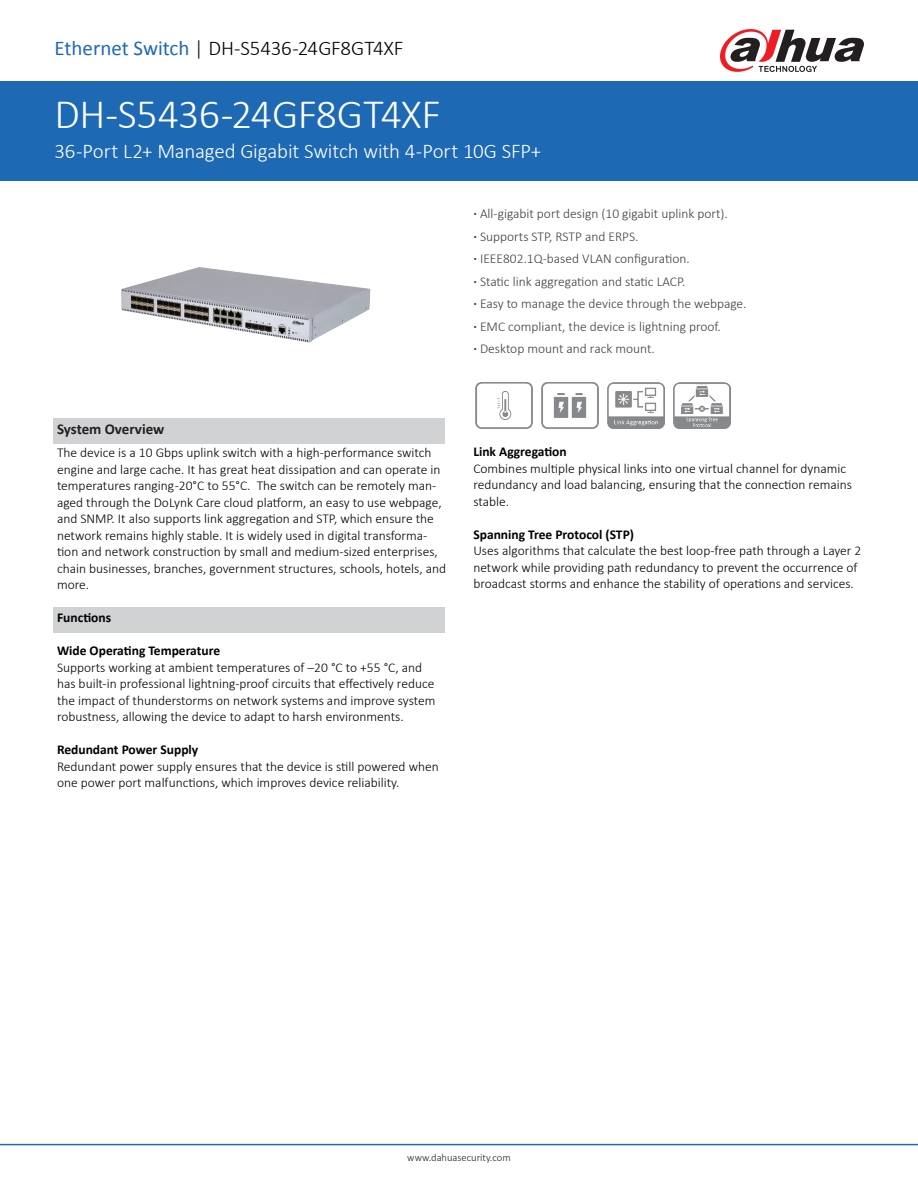
<style>
.page{position:relative;width:918px;height:1188px;background:#fff}
.page>*{position:absolute;margin:0;border:0;box-sizing:border-box;transform-origin:0 0}
.t1{font:300 42px "Calibri";letter-spacing:-.015em;color:#fff}
.t2{font:300 21px "Calibri";letter-spacing:-.01em;color:#fff}
.t3{font:300 21px "Calibri";letter-spacing:-.01em;color:#000}
.t4{font:700 15px "Calibri";color:#231f20}
.t5{font:300 13.5px/16.5px "Calibri";color:#000}
.t6{font:300 13.5px/22.5px "Calibri";color:#413f41}
.t7{font:700 13.5px "Calibri";color:#000}
.t8{font:300 10.5px "Calibri";color:#231f20}
.s1{font-weight:400;color:#1e69b4}
.s2{color:#1b1513}
.s3{font-weight:700}
</style>
<div class="page">
<div style="left:0;top:81px;width:918px;height:100px;background:#1e69b4"></div>
<hr style="left:0;top:1144px;width:918px;height:1px;background:#1e69b4">
<svg style="left:720px;top:29px;width:144px;height:43px"></svg>
<img style="left:121px;top:267px;width:250px;height:76px">
<div style="left:54px;top:418px;width:391px;height:26px;background:#d1d2d4"></div>
<div style="left:54px;top:607px;width:391px;height:26px;background:#d1d2d4"></div>
<img style="left:673px;top:382px;width:57px;height:46px">
<img style="left:541px;top:382px;width:58px;height:47px">
<img style="left:475px;top:382px;width:58px;height:47px">
<img style="left:607px;top:382px;width:57px;height:46px">
<p class="t3" style="left:55px;top:35px;width:350px"><span class="s1">Ethernet Switch</span> <span class="s2">|</span> DH-S5436-24GF8GT4XF</p>
<p class="t1" style="left:55px;top:88px;width:388px">DH-S5436-24GF8GT4XF</p>
<p class="t2" style="left:55px;top:138px;width:488px">36-Port L2+ Managed Gigabit Switch with 4-Port 10G SFP+</p>
<p class="t4" style="left:57px;top:420px;width:109px">System Overview</p>
<p class="t5" style="left:57px;top:445px;width:391px">The device is a 10 Gbps uplink switch with a high-performance switch engine and large cache. It has great heat dissipation and can operate in temperatures ranging -20°C to 55°C. The switch can be remotely man&shy;aged through the DoLynk Care cloud platform, an easy to use webpage, and SNMP. It also supports link aggregation and STP, which ensure the network remains highly stable. It is widely used in digital transforma&shy;tion and network construction by small and medium-sized enterprises, chain businesses, branches, government structures, schools, hotels, and more.</p>
<p class="t7" style="left:57px;top:609px;width:56px">Functions</p>
<p class="t7" style="left:57px;top:642px;width:165px">Wide Operating Temperature</p>
<p class="t5" style="left:57px;top:659px;width:380px">Supports working at ambient temperatures of –20 °C to +55 °C, and has built-in professional lightning-proof circuits that effectively reduce the impact of thunderstorms on network systems and improve system robustness, allowing the device to adapt to harsh environments.</p>
<p class="t7" style="left:57px;top:741px;width:143px">Redundant Power Supply</p>
<p class="t5" style="left:57px;top:758px;width:383px">Redundant power supply ensures that the device is still powered when one power port malfunctions, which improves device reliability.</p>
<p class="t6" style="left:473px;top:202px;width:275px"><span class="s3">·</span> All-gigabit port design (10 gigabit uplink port).<br><span class="s3">·</span> Supports STP, RSTP and ERPS.<br><span class="s3">·</span> IEEE802.1Q-based VLAN configuration.<br><span class="s3">·</span> Static link aggregation and static LACP.<br><span class="s3">·</span> Easy to manage the device through the webpage. <span class="s3">·</span> EMC compliant, the device is lightning proof.<br><span class="s3">·</span> Desktop mount and rack mount.</p>
<p class="t7" style="left:473px;top:443px;width:95px">Link Aggregation</p>
<p class="t5" style="left:473px;top:460px;width:380px">Combines multiple physical links into one virtual channel for dynamic redundancy and load balancing, ensuring that the connection remains stable.</p>
<p class="t7" style="left:473px;top:526px;width:162px">Spanning Tree Protocol (STP)</p>
<p class="t5" style="left:473px;top:542px;width:390px">Uses algorithms that calculate the best loop-free path through a Layer 2 network while providing path redundancy to prevent the occurrence of broadcast storms and enhance the stability of operations and services.</p>
<p class="t8" style="left:407px;top:1151px;width:105px">www.dahuasecurity.com</p>
</div>
